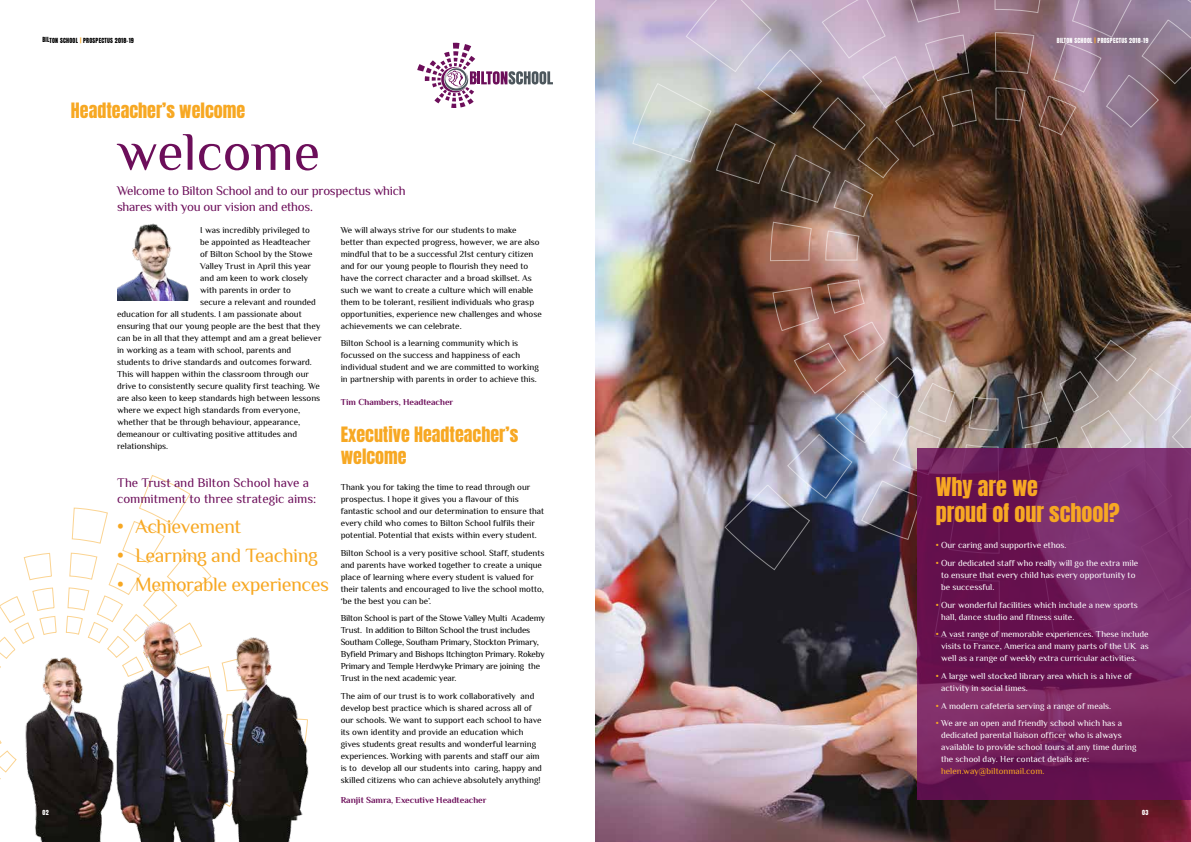
<style>
.page{position:relative;width:1191px;height:842px;background:#fff}
.page>*{position:absolute;margin:0;border:0;box-sizing:border-box;transform-origin:0 0}
.t1{font:54px "Philosopher";color:#6c0e5a}
.t2{font:22px/26.5px "Anton";letter-spacing:-.005em;color:#f7a823}
.t3{font:20px "Philosopher";letter-spacing:-.02em;color:#f7a823}
.t4{font:18px/22px "Anton";color:#f7a823}
.t5{font:13px/16px "Philosopher";letter-spacing:-.02em;color:#6c0e5a}
.t6{font:13px/16px "Philosopher";color:#6c0e5a}
.t7{font:9px/12px "Philosopher";color:#000}
.t8{font:9px/12px "Philosopher";color:#fff}
.t9{font:9px/12px "Philosopher";letter-spacing:-.02em;color:#000}
.t10{font:700 9px "Philosopher";color:#6c0e5a}
.t11{font:9px "Philosopher";color:#f7a823}
.t12{font:6px "Anton";letter-spacing:.035em;color:#fff}
.t13{font:6px "Anton";letter-spacing:.035em;color:#000}
.s1{color:#f7a823}
</style>
<div class="page">
<svg style="left:24px;top:553px;width:28px;height:20px"></svg>
<svg style="left:0;top:740px;width:17px;height:40px"></svg>
<svg style="left:69px;top:475px;width:140px;height:98px"></svg>
<svg style="left:0;top:596px;width:23px;height:72px"></svg>
<img style="left:595px;top:0;width:596px;height:842px">
<img style="left:994px;top:0;width:197px;height:136px">
<img style="left:632px;top:0;width:345px;height:261px">
<img style="left:724px;top:279px;width:276px;height:363px">
<svg style="left:1016px;top:339px;width:175px;height:109px;background:#908583"></svg>
<img style="left:23px;top:573px;width:286px;height:269px">
<svg style="left:417px;top:43px;width:136px;height:65px"></svg>
<svg style="left:917px;top:448px;width:274px;height:351px;background:#71205d"></svg>
<img style="left:117px;top:223px;width:72px;height:78px">
<p class="t13" style="left:43px;top:37px;width:93px">BILTON SCHOOL <span class="s1">|</span> PROSPECTUS 2018-19</p>
<h3 class="t4" style="left:71px;top:100px;width:176px">Headteacher’s welcome</h3>
<h1 class="t1" style="left:117px;top:117px;width:205px">welcome</h1>
<h3 class="t5" style="left:117px;top:183px;width:290px">Welcome to Bilton School and to our prospectus which shares with you our vision and ethos.</h3>
<p class="t7" style="left:200px;top:224px;width:111px">I was incredibly privileged to</p>
<p class="t7" style="left:200px;top:236px;width:112px">be appointed as Headteacher</p>
<p class="t7" style="left:200px;top:248px;width:114px">of Bilton School by the Stowe</p>
<p class="t7" style="left:200px;top:260px;width:112px">Valley Trust in April this year</p>
<p class="t7" style="left:200px;top:272px;width:110px">and am keen to work closely</p>
<p class="t7" style="left:200px;top:284px;width:92px">with parents in order to</p>
<p class="t7" style="left:200px;top:296px;width:117px">secure a relevant and rounded</p>
<p class="t7" style="left:117px;top:308px;width:186px">education for all students. I am passionate about</p>
<p class="t7" style="left:117px;top:320px;width:205px">ensuring that our young people are the best that they</p>
<p class="t7" style="left:117px;top:332px;width:206px">can be in all that they attempt and am a great believer</p>
<p class="t7" style="left:117px;top:344px;width:176px">in working as a team with school, parents and</p>
<p class="t7" style="left:117px;top:356px;width:196px">students to drive standards and outcomes forward.</p>
<p class="t7" style="left:117px;top:368px;width:193px">This will happen within the classroom through our</p>
<p class="t7" style="left:117px;top:380px;width:204px">drive to consistently secure quality first teaching. We</p>
<p class="t7" style="left:117px;top:392px;width:205px">are also keen to keep standards high between lessons</p>
<p class="t7" style="left:117px;top:404px;width:185px">where we expect high standards from everyone,</p>
<p class="t7" style="left:117px;top:416px;width:185px">whether that be through behaviour, appearance,</p>
<p class="t7" style="left:117px;top:428px;width:181px">demeanour or cultivating positive attitudes and</p>
<p class="t7" style="left:117px;top:440px;width:53px">relationships.</p>
<p class="t7" style="left:341px;top:224px;width:203px">We will always strive for our students to make better than expected progress, however, we are also mindful that to be a successful 21st century citizen and for our young people to flourish they need to have the correct character and a broad skillset. As such we want to create a culture which will enable them to be tolerant, resilient individuals who grasp opportunities, experience new challenges and whose achievements we can celebrate.</p>
<p class="t7" style="left:341px;top:337px;width:200px">Bilton School is a learning community which is focussed on the success and happiness of each individual student and we are committed to working in partnership with parents in order to achieve this.</p>
<p class="t10" style="left:341px;top:396px;width:114px">Tim Chambers, Headteacher</p>
<h3 class="t4" style="left:341px;top:425px;width:179px">Executive Headteacher’s welcome</h3>
<h3 class="t6" style="left:117px;top:475px;width:201px">The Trust and Bilton School have a commitment to three strategic aims:</h3>
<h3 class="t3" style="left:117px;top:514px;width:126px">• Achievement</h3>
<h3 class="t3" style="left:117px;top:542px;width:202px">• Learning and Teaching</h3>
<h3 class="t3" style="left:117px;top:571px;width:213px">• Memorable experiences</h3>
<p class="t7" style="left:341px;top:481px;width:205px">Thank you for taking the time to read through our prospectus. I hope it gives you a flavour of this fantastic school and our determination to ensure that every child who comes to Bilton School fulfils their potential. Potential that exists within every student.</p>
<p class="t7" style="left:341px;top:547px;width:205px">Bilton School is a very positive school. Staff, students and parents have worked together to create a unique place of learning where every student is valued for their talents and encouraged to live the school motto, ‘be the best you can be’.</p>
<p class="t9" style="left:341px;top:612px;width:206px">Bilton School is part of the Stowe Valley Multi Academy Trust. In addition to Bilton School the trust includes Southam College, Southam Primary, Stockton Primary, Byfield Primary and Bishops Itchington Primary. Rokeby Primary and Temple Herdwyke Primary are joining the Trust in the next academic year.</p>
<p class="t7" style="left:341px;top:690px;width:203px">The aim of our trust is to work collaboratively and develop best practice which is shared across all of our schools. We want to support each school to have its own identity and provide an education which gives students great results and wonderful learning experiences. Working with parents and staff our aim is to develop all our students into caring, happy and skilled citizens who can achieve absolutely anything!</p>
<p class="t10" style="left:341px;top:794px;width:147px">Ranjit Samra, Executive Headteacher</p>
<p class="t12" style="left:1057px;top:37px;width:93px">BILTON SCHOOL <span class="s1">|</span> PROSPECTUS 2018-19</p>
<h2 class="t2" style="left:935px;top:475px;width:186px">Why are we<br>proud of our school?</h2>
<p class="t8" style="left:935px;top:539px;width:132px"><span class="s1">•</span> Our caring and supportive ethos.</p>
<p class="t8" style="left:941px;top:557px;width:199px;text-indent:-5px"><span class="s1">•</span> Our dedicated staff who really will go the extra mile to ensure that every child has every opportunity to be successful.</p>
<p class="t8" style="left:941px;top:599px;width:198px;text-indent:-5px"><span class="s1">•</span> Our wonderful facilities which include a new sports hall, dance studio and fitness suite.</p>
<p class="t8" style="left:941px;top:628px;width:209px;text-align:justify;text-indent:-5px"><span class="s1">•</span> A vast range of memorable experiences. These include visits to France, America and many parts of the UK as well as a range of weekly extra curricular activities.</p>
<p class="t8" style="left:941px;top:670px;width:192px;text-indent:-5px"><span class="s1">•</span> A large well stocked library area which is a hive of activity in social times.</p>
<p class="t8" style="left:935px;top:700px;width:177px"><span class="s1">•</span> A modern cafeteria serving a range of meals.</p>
<p class="t8" style="left:941px;top:717px;width:197px;text-indent:-5px"><span class="s1">•</span> We are an open and friendly school which has a dedicated parental liaison officer who is always available to provide school tours at any time during the school day. Her contact details are:</p>
<p class="t11" style="left:941px;top:766px;width:105px">helen.way@biltonmail.com.</p>
<p class="t12" style="left:43px;top:809px;width:8px">02</p>
<p class="t12" style="left:1142px;top:809px;width:8px">03</p>
</div>
